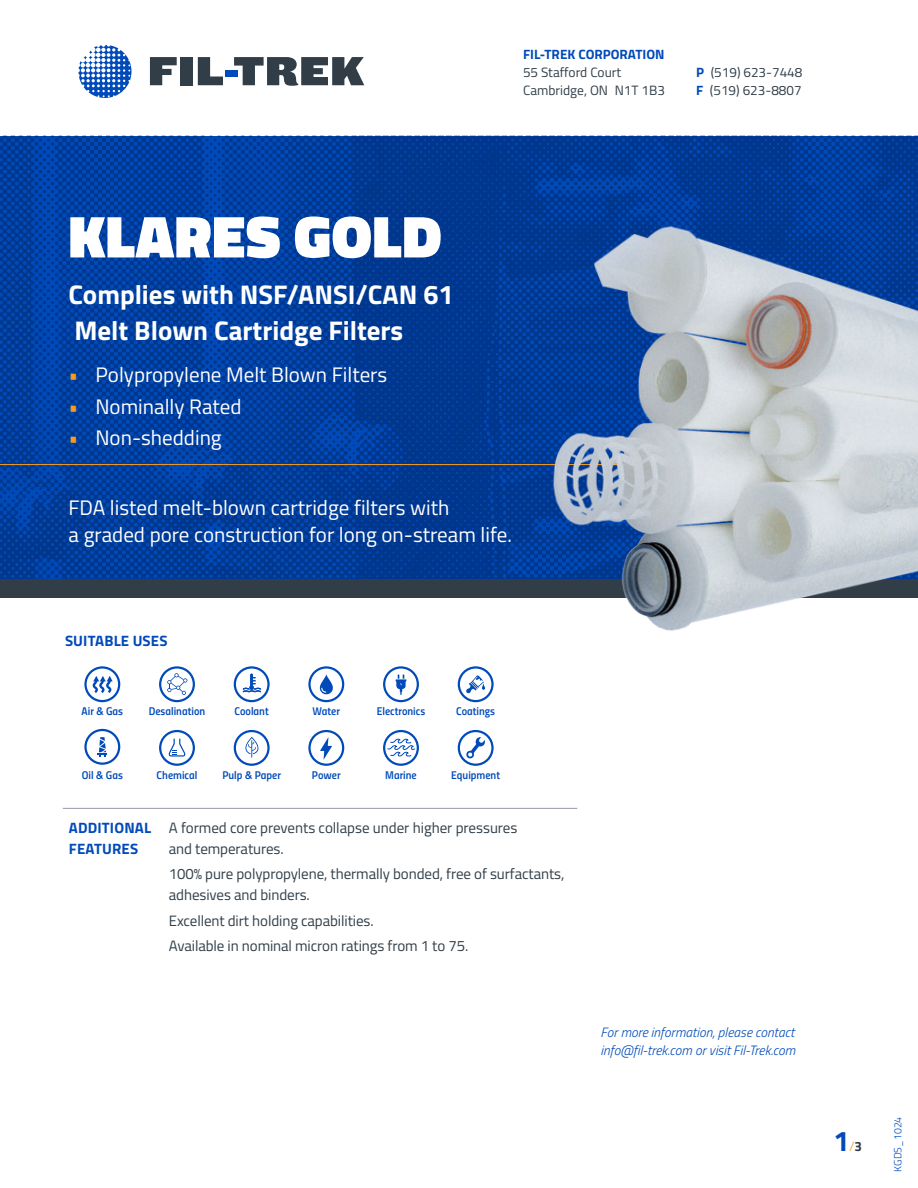
<style>
.page{position:relative;width:918px;height:1188px;background:#fff}
.page>*{position:absolute;margin:0;border:0;box-sizing:border-box;transform-origin:0 0}
.Product_Name{font:900 60px "Titillium";letter-spacing:.01em;color:#fff}
.t1{font:700 28.5px "Titillium";color:#004aba}
.Product_Name_-_Description{font:700 27px "Titillium";color:#fff}
.Reversed_Description{font:21px/27px "Titillium";color:#fff}
.Description_copy{font:15px/21px "Titillium";letter-spacing:-.005em;color:#313e48}
.Description_Bold_Intro{font:700 15px/21px "Titillium";letter-spacing:.01em;color:#004aba}
.Italic_Blue_Caption{font:italic 300 13.5px/18px "Titillium Web";color:#004aba}
.t2{font:13.5px/18px "Titillium";color:#313e48}
.t3{font:700 13.5px "Titillium";color:#004aba}
.Bullets{font:11.25px "Titillium Semibold Upright";color:#004aba}
.t4{font:300 10.5px "Titillium";color:#004aba}
.s1{font-weight:700;color:#004aba}
.s2{color:#f89c1f}
.s3{font-family:"Titillium Light Upright";font-weight:400;font-size:13.5px;color:#f89c1f}
.s4{font-size:13.5px;color:#313e48}
</style>
<div class="page">
<img style="left:0;top:136px;width:918px;height:443px">
<hr style="left:0;top:464px;width:918px;height:1px;background:#f89c1f">
<div style="left:0;top:579px;width:918px;height:19px;background:#313e48"></div>
<hr style="left:163px;top:808px;width:414px;height:1px;background:#93989f">
<hr style="left:63px;top:808px;width:100px;height:1px;background:#93989f">
<svg style="left:84px;top:666px;width:36px;height:36px"></svg>
<svg style="left:84px;top:729px;width:36px;height:36px"></svg>
<svg style="left:159px;top:666px;width:36px;height:36px"></svg>
<svg style="left:159px;top:730px;width:36px;height:36px"></svg>
<svg style="left:234px;top:666px;width:36px;height:36px"></svg>
<svg style="left:234px;top:730px;width:36px;height:36px"></svg>
<svg style="left:308px;top:666px;width:36px;height:36px"></svg>
<svg style="left:308px;top:730px;width:36px;height:36px"></svg>
<svg style="left:383px;top:666px;width:36px;height:36px"></svg>
<svg style="left:383px;top:730px;width:36px;height:36px"></svg>
<svg style="left:458px;top:666px;width:36px;height:36px"></svg>
<svg style="left:458px;top:730px;width:36px;height:36px"></svg>
<img style="left:524px;top:212px;width:394px;height:419px">
<svg style="left:78px;top:45px;width:54px;height:53px"></svg>
<svg style="left:150px;top:57px;width:27px;height:28px"></svg>
<div style="left:180px;top:57px;width:12px;height:28px;background:#313e48"></div>
<svg style="left:198px;top:57px;width:25px;height:28px"></svg>
<svg style="left:234px;top:57px;width:130px;height:29px"></svg>
<div style="left:225px;top:70px;width:12px;height:6px;background:#004aba"></div>
<p class="t3" style="left:523px;top:44px;width:143px">FIL-TREK CORPORATION</p>
<p class="t2" style="left:523px;top:63px;width:143px">55 Stafford Court<br>Cambridge, ON N1T 1B3</p>
<p class="t2" style="left:696px;top:63px;width:108px"><span class="s1">P</span> (519) 623-7448<br><span class="s1">F</span> (519) 623-8807</p>
<p class="Product_Name" style="left:69px;top:193px;width:375px">KLARES GOLD</p>
<p class="Product_Name_-_Description" style="left:69px;top:274px;width:387px">Complies with NSF/ANSI/CAN 61</p>
<p class="Product_Name_-_Description" style="left:74px;top:310px;width:330px">Melt Blown Cartridge Filters</p>
<p class="Reversed_Description" style="left:69px;top:360px;width:320px"><span class="s2">•</span> Polypropylene Melt Blown Filters</p>
<p class="Reversed_Description" style="left:69px;top:392px;width:175px"><span class="s2">•</span> Nominally Rated</p>
<p class="Reversed_Description" style="left:69px;top:423px;width:155px"><span class="s2">•</span> Non-shedding</p>
<p class="Reversed_Description" style="left:69px;top:493px;width:445px">FDA listed melt-blown cartridge filters with<br>a graded pore construction for long on-stream life.</p>
<p class="Description_Bold_Intro" style="left:65px;top:630px;width:104px">SUITABLE USES</p>
<p class="Bullets" style="left:82px;top:702px;width:43px">Air &amp; Gas</p>
<p class="Bullets" style="left:149px;top:702px;width:58px">Desalination</p>
<p class="Bullets" style="left:235px;top:702px;width:36px">Coolant</p>
<p class="Bullets" style="left:313px;top:702px;width:29px">Water</p>
<p class="Bullets" style="left:377px;top:702px;width:50px">Electronics</p>
<p class="Bullets" style="left:456px;top:702px;width:40px">Coatings</p>
<p class="Bullets" style="left:82px;top:766px;width:43px">Oil &amp; Gas</p>
<p class="Bullets" style="left:157px;top:766px;width:42px">Chemical</p>
<p class="Bullets" style="left:222px;top:766px;width:60px">Pulp &amp; Paper</p>
<p class="Bullets" style="left:312px;top:766px;width:30px">Power</p>
<p class="Bullets" style="left:385px;top:766px;width:33px">Marine</p>
<p class="Bullets" style="left:451px;top:766px;width:50px">Equipment</p>
<p class="Description_Bold_Intro" style="left:69px;top:817px;width:84px">ADDITIONAL<br>FEATURES</p>
<p class="Description_copy" style="left:169px;top:817px;width:350px">A formed core prevents collapse under higher pressures and temperatures.</p>
<p class="Description_copy" style="left:169px;top:863px;width:397px">100% pure polypropylene, thermally bonded, free of surfactants, adhesives and binders.</p>
<p class="Description_copy" style="left:169px;top:909px;width:206px">Excellent dirt holding capabilities.</p>
<p class="Description_copy" style="left:169px;top:935px;width:301px">Available in nominal micron ratings from 1 to 75.</p>
<p class="Italic_Blue_Caption" style="left:601px;top:1022px;width:196px">For more information, please contact info@fil-trek.com or visit Fil-Trek.com</p>
<h2 class="t1" style="left:833px;top:1119px;width:30px">1<span class="s3">/</span><span class="s4">3</span></h2>
<p class="t4" style="left:890px;top:1172px;width:57px;rotate:-90deg">KGds_1024</p>
</div>
